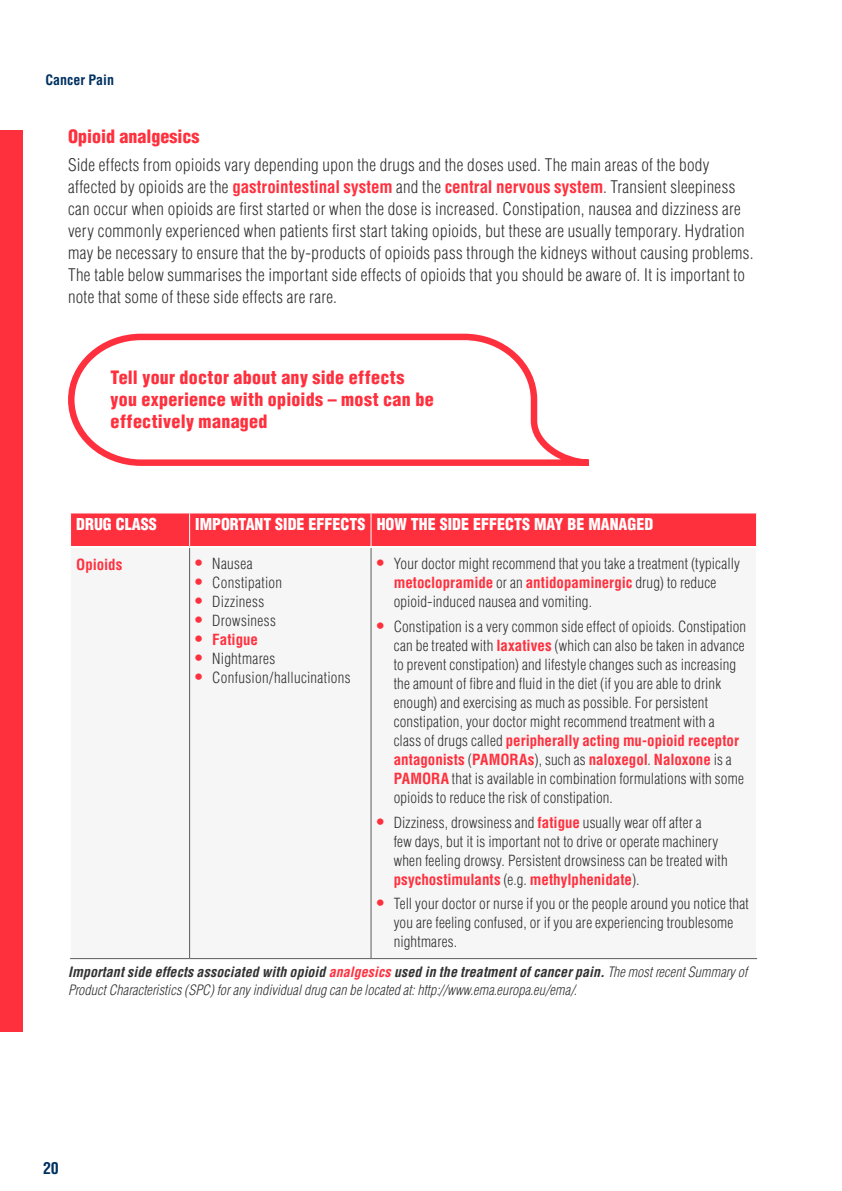
<style>
.page{position:relative;width:842px;height:1191px;background:#fff}
.page>*{position:absolute;margin:0;border:0;box-sizing:border-box;transform-origin:0 0}
.t1{font:900 condensed 18px/22px "Helvetica LT Std";letter-spacing:.015em;color:#ff303e}
.t2{font:300 condensed 17px/22px "Helvetica LT Std";letter-spacing:.02em;color:#323232}
.t3{font:900 condensed 16px "Helvetica LT Std";color:#fff}
.t4{font:700 condensed 16px "Helvetica LT Std";color:#003161}
.t5{font:300 condensed 15px/19px "Helvetica LT Std";letter-spacing:.015em;color:#323232}
.t6{font:700 condensed 15px/19px "Helvetica";letter-spacing:-.005em;color:#ff303e}
.t7{font:italic 300 condensed 14px/18px "Helvetica";letter-spacing:.01em;color:#323232}
.t8{font:700 condensed 14px "Helvetica LT Std";color:#003161}
.s1{font-weight:700;color:#ff303e}
.s2{font-weight:700;font-size:17px;color:#ff303e}
.s3{font-family:"Helvetica LT Std";font-size:17px}
.s4{font-family:"Helvetica LT Std";font-weight:300;color:#323232}
.s5{font-family:"Helvetica";font-weight:700;color:#ff303e}
.s6{font-weight:700}
</style>
<div class="page">
<div style="left:0;top:130px;width:23px;height:902px;background:#ff303e"></div>
<svg style="left:68px;top:333px;width:521px;height:133px"></svg>
<div style="left:71px;top:513px;width:685px;height:33px;background:#ff303e"></div>
<hr style="left:189px;top:513px;width:1px;height:33px;background:#fff">
<hr style="left:371px;top:513px;width:1px;height:33px;background:#fff">
<hr style="left:371px;top:548px;width:1px;height:410px;background:#5b5b5b">
<hr style="left:189px;top:548px;width:1px;height:410px;background:#5b5b5b">
<hr style="left:70px;top:958px;width:120px;height:1px;background:#5b5b5b">
<hr style="left:190px;top:958px;width:181px;height:1px;background:#5b5b5b">
<hr style="left:371px;top:958px;width:386px;height:1px;background:#5b5b5b">
<p class="t8" style="left:45px;top:71px;width:70px">Cancer Pain</p>
<p class="t1" style="left:68px;top:126px;width:133px">Opioid analgesics</p>
<p class="t2" style="left:68px;top:154px;width:687px">Side effects from opioids vary depending upon the drugs and the doses used. The main areas of the body affected by opioids are the <span class="s1">gastrointestinal system</span> and the <span class="s1">central nervous system</span>. Transient sleepiness can occur when opioids are first started or when the dose is increased. Constipation, nausea and dizziness are very commonly experienced when patients first start taking opioids, but these are usually temporary. Hydration may be necessary to ensure that the by-products of opioids pass through the kidneys without causing problems.<br>The table below summarises the important side effects of opioids that you should be aware of. It is important to note that some of these side effects are rare.</p>
<p class="t1" style="left:111px;top:366px;width:325px">Tell your doctor about any side effects you experience with opioids – most can be effectively managed</p>
<p class="t3" style="left:76px;top:514px;width:82px">DRUG CLASS</p>
<p class="t3" style="left:195px;top:514px;width:459px">IMPORTANT SIDE EFFECTS HOW THE SIDE EFFECTS MAY BE MANAGED</p>
<p class="t6" style="left:76px;top:555px;width:48px">Opioids</p>
<p class="t5" style="left:195px;top:554px;width:59px"><span class="s2">•</span> Nausea</p>
<p class="t5" style="left:195px;top:573px;width:88px"><span class="s2">•</span> Constipation</p>
<p class="t5" style="left:195px;top:592px;width:71px"><span class="s2">•</span> Dizziness</p>
<p class="t5" style="left:195px;top:611px;width:82px"><span class="s2">•</span> Drowsiness</p>
<p class="t6" style="left:195px;top:630px;width:64px"><span class="s3">•</span> Fatigue</p>
<p class="t5" style="left:195px;top:649px;width:82px"><span class="s2">•</span> Nightmares</p>
<p class="t5" style="left:195px;top:668px;width:157px"><span class="s2">•</span> Confusion/hallucinations</p>
<p class="t5" style="left:377px;top:554px;width:365px"><span class="s2">•</span> Your doctor might recommend that you take a treatment (typically</p>
<p class="t6" style="left:394px;top:573px;width:324px">metoclopramide <span class="s4">or an</span> antidopaminergic <span class="s4">drug) to reduce</span></p>
<p class="t5" style="left:394px;top:592px;width:200px">opioid-induced nausea and vomiting.</p>
<p class="t5" style="left:394px;top:617px;width:354px;text-indent:-17px"><span class="s2">•</span> Constipation is a very common side effect of opioids. Constipation can be treated with <span class="s5">laxatives</span> (which can also be taken in advance to prevent constipation) and lifestyle changes such as increasing the amount of fibre and fluid in the diet (if you are able to drink enough) and exercising as much as possible. For persistent constipation, your doctor might recommend treatment with a</p>
<p class="t6" style="left:394px;top:731px;width:347px"><span class="s4">class of drugs called</span> peripherally acting mu-opioid receptor antagonists <span class="s4">(</span>PAMORAs<span class="s4">), such as</span> naloxegol<span class="s4">.</span> Naloxone <span class="s4">is a</span></p>
<p class="t5" style="left:394px;top:769px;width:352px"><span class="s5">PAMORA</span> that is available in combination formulations with some opioids to reduce the risk of constipation.</p>
<p class="t5" style="left:394px;top:812px;width:336px;text-indent:-17px"><span class="s2">•</span> Dizziness, drowsiness and <span class="s5">fatigue</span> usually wear off after a<br>few days, but it is important not to drive or operate machinery when feeling drowsy. Persistent drowsiness can be treated with</p>
<p class="t6" style="left:394px;top:869px;width:247px">psychostimulants <span class="s4">(e.g.</span> methylphenidate<span class="s4">).</span></p>
<p class="t5" style="left:394px;top:894px;width:357px;text-indent:-17px"><span class="s2">•</span> Tell your doctor or nurse if you or the people around you notice that you are feeling confused, or if you are experiencing troublesome nightmares.</p>
<p class="t7" style="left:68px;top:962px;width:681px"><span class="s6">Important side effects associated with opioid</span> <span class="s1">analgesics</span> <span class="s6">used in the treatment of cancer pain.</span> The most recent Summary of<br>Product Characteristics (SPC) for any individual drug can be located at: http://www.ema.europa.eu/ema/.</p>
<p class="t4" style="left:43px;top:1158px;width:17px">20</p>
</div>
